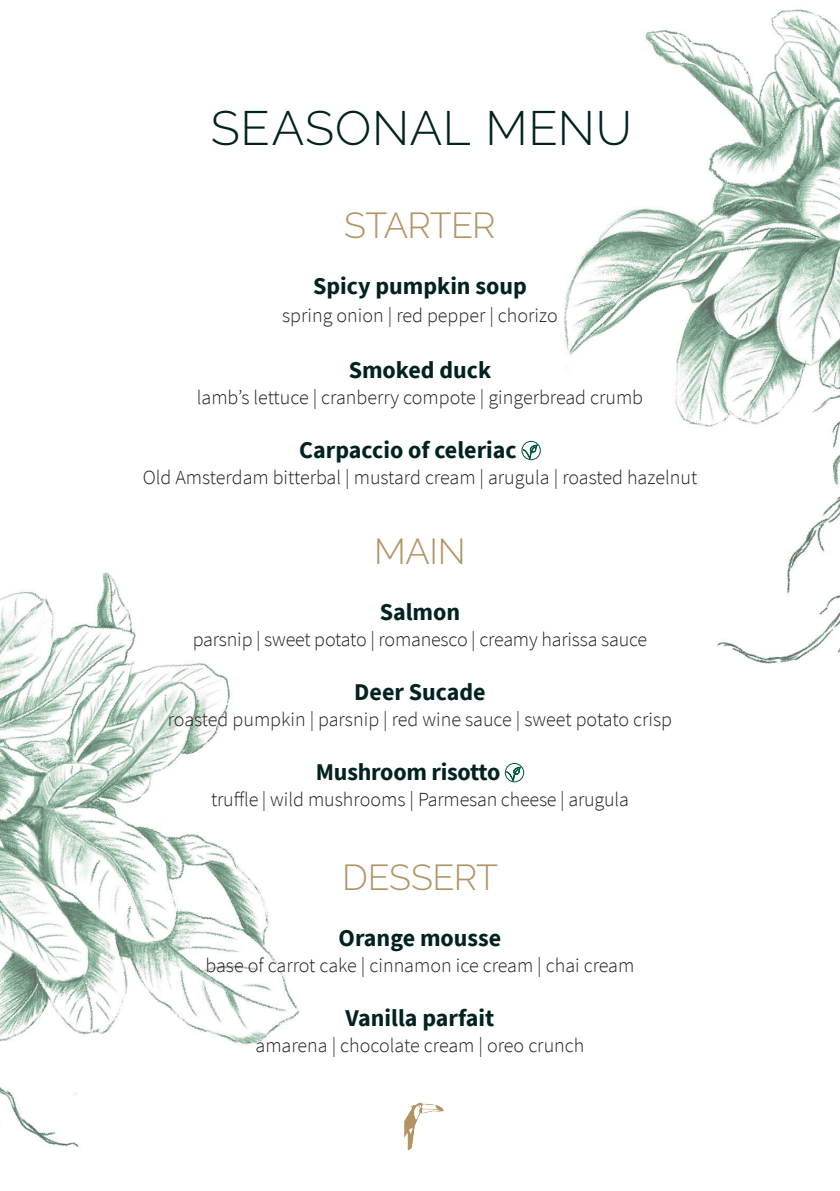
<style>
.page{position:relative;width:840px;height:1191px;background:#fff}
.page>*{position:absolute;margin:0;border:0;box-sizing:border-box;transform-origin:0 0}
.t1{font:300 48px "Raleway";letter-spacing:.015em;color:#002221}
.t2{font:300 36px "Raleway";letter-spacing:-.015em;color:#b29464}
.t3{font:700 24px "Source Sans Pro";color:#002221}
.t4{font:300 20px "Source Sans Pro";color:#231f20}
</style>
<div class="page">
<img style="left:524px;top:9px;width:315px;height:655px">
<img style="left:0;top:572px;width:300px;height:575px">
<img style="left:404px;top:1102px;width:40px;height:49px">
<div style="left:521px;top:441px;width:19px;height:19px;border:1px solid #005643;border-radius:50%"></div>
<svg style="left:522px;top:444px;width:15px;height:16px"></svg>
<div style="left:504px;top:763px;width:19px;height:19px;border:1px solid #005643;border-radius:50%"></div>
<svg style="left:506px;top:766px;width:14px;height:16px"></svg>
<h1 class="t1" style="left:210px;top:100px;width:423px">SEASONAL MENU</h1>
<h2 class="t2" style="left:344px;top:204px;width:153px">STARTER</h2>
<p class="t3" style="left:313px;top:270px;width:215px">Spicy pumpkin soup</p>
<p class="t4" style="left:282px;top:303px;width:277px">spring onion | red pepper | chorizo</p>
<p class="t3" style="left:348px;top:354px;width:144px">Smoked duck</p>
<p class="t4" style="left:197px;top:385px;width:447px">lamb’s lettuce | cranberry compote | gingerbread crumb</p>
<p class="t3" style="left:299px;top:434px;width:219px">Carpaccio of celeriac</p>
<p class="t4" style="left:143px;top:465px;width:555px">Old Amsterdam bitterbal | mustard cream | arugula | roasted hazelnut</p>
<h2 class="t2" style="left:374px;top:530px;width:93px">MAIN</h2>
<p class="t3" style="left:379px;top:596px;width:82px">Salmon</p>
<p class="t4" style="left:193px;top:627px;width:455px">parsnip | sweet potato | romanesco | creamy harissa sauce</p>
<p class="t3" style="left:354px;top:676px;width:133px">Deer Sucade</p>
<p class="t4" style="left:168px;top:707px;width:505px">roasted pumpkin | parsnip | red wine sauce | sweet potato crisp</p>
<p class="t3" style="left:316px;top:756px;width:186px">Mushroom risotto</p>
<p class="t4" style="left:211px;top:787px;width:419px">truffle | wild mushrooms | Parmesan cheese | arugula</p>
<h2 class="t2" style="left:342px;top:856px;width:157px">DESSERT</h2>
<p class="t3" style="left:338px;top:922px;width:164px">Orange mousse</p>
<p class="t4" style="left:205px;top:953px;width:430px">base of carrot cake | cinnamon ice cream | chai cream</p>
<p class="t3" style="left:345px;top:1002px;width:150px">Vanilla parfait</p>
<p class="t4" style="left:255px;top:1033px;width:330px">amarena | chocolate cream | oreo crunch</p>
</div>
